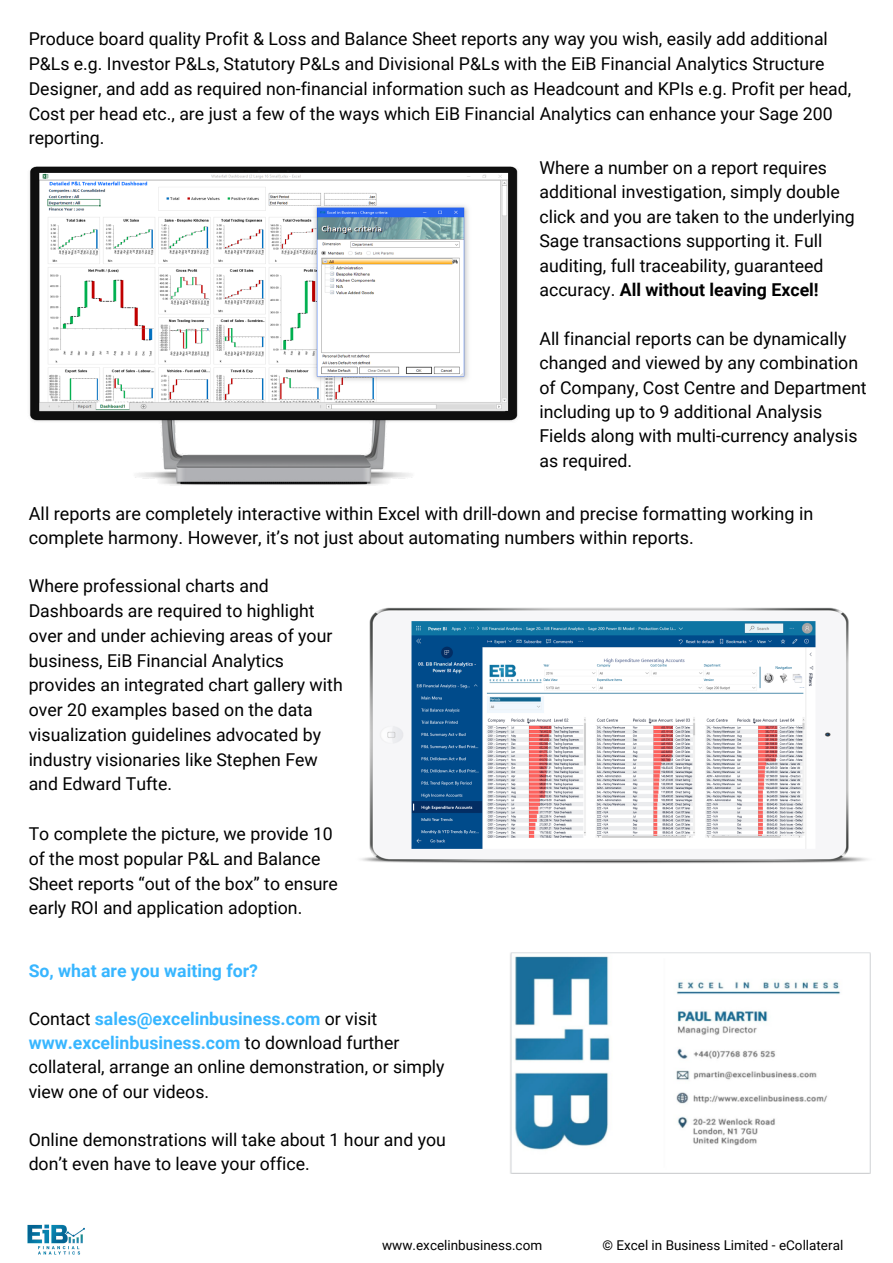
<style>
.page{position:relative;width:893px;height:1263px;background:#fff}
.page>*{position:absolute;margin:0;border:0;box-sizing:border-box;transform-origin:0 0}
.t1{font:18px/24.8px "Roboto";color:#000}
.t2{font:17.7px/24.8px "Roboto";color:#000}
.t3{font:700 17.7px "Roboto";color:#38b6ff}
.t4{font:13.5px "Roboto";color:#000}
.s1{font-weight:700}
.s2{font-weight:700;color:#38b6ff}
</style>
<div class="page">
<img style="left:510px;top:953px;width:360px;height:221px">
<img style="left:29px;top:166px;width:489px;height:319px">
<img style="left:27px;top:1224px;width:58px;height:31px">
<img style="left:361px;top:607px;width:507px;height:257px">
<p class="t2" style="left:29px;top:27px;width:824px">Produce board quality Profit &amp; Loss and Balance Sheet reports any way you wish, easily add additional P&amp;Ls e.g. Investor P&amp;Ls, Statutory P&amp;Ls and Divisional P&amp;Ls with the EiB Financial Analytics Structure Designer, and add as required non-financial information such as Headcount and KPIs e.g. Profit per head, Cost per head etc., are just a few of the ways which EiB Financial Analytics can enhance your Sage 200 reporting.</p>
<p class="t2" style="left:539px;top:156px;width:317px;line-height:24.4px">Where a number on a report requires additional investigation, simply double click and you are taken to the underlying Sage transactions supporting it. Full auditing, full traceability, guaranteed accuracy. <span class="s1">All without leaving Excel!</span></p>
<p class="t2" style="left:539px;top:326px;width:329px;line-height:24.4px">All financial reports can be dynamically changed and viewed by any combination of Company, Cost Centre and Department including up to 9 additional Analysis Fields along with multi-currency analysis as required.</p>
<p class="t1" style="left:29px;top:501px;width:786px">All reports are completely interactive within Excel with drill-down and precise formatting working in complete harmony. However, it’s not just about automating numbers within reports.</p>
<p class="t2" style="left:29px;top:574px;width:315px">Where professional charts and Dashboards are required to highlight over and under achieving areas of your business, EiB Financial Analytics provides an integrated chart gallery with over 20 examples based on the data visualization guidelines advocated by industry visionaries like Stephen Few and Edward Tufte.</p>
<p class="t2" style="left:29px;top:821px;width:311px">To complete the picture, we provide 10 of the most popular P&amp;L and Balance Sheet reports “out of the box” to ensure early ROI and application adoption.</p>
<p class="t3" style="left:29px;top:960px;width:231px">So, what are you waiting for?</p>
<p class="t2" style="left:29px;top:1007px;width:417px;line-height:24.1px">Contact <span class="s2">sales@excelinbusiness.com</span> or visit <span class="s2">www.excelinbusiness.com</span> to download further collateral, arrange an online demonstration, or simply view one of our videos.</p>
<p class="t2" style="left:29px;top:1128px;width:419px;line-height:24.1px">Online demonstrations will take about 1 hour and you don’t even have to leave your office.</p>
<p class="t4" style="left:382px;top:1237px;width:162px">www.excelinbusiness.com</p>
<p class="t4" style="left:602px;top:1237px;width:242px">© Excel in Business Limited - eCollateral</p>
</div>
